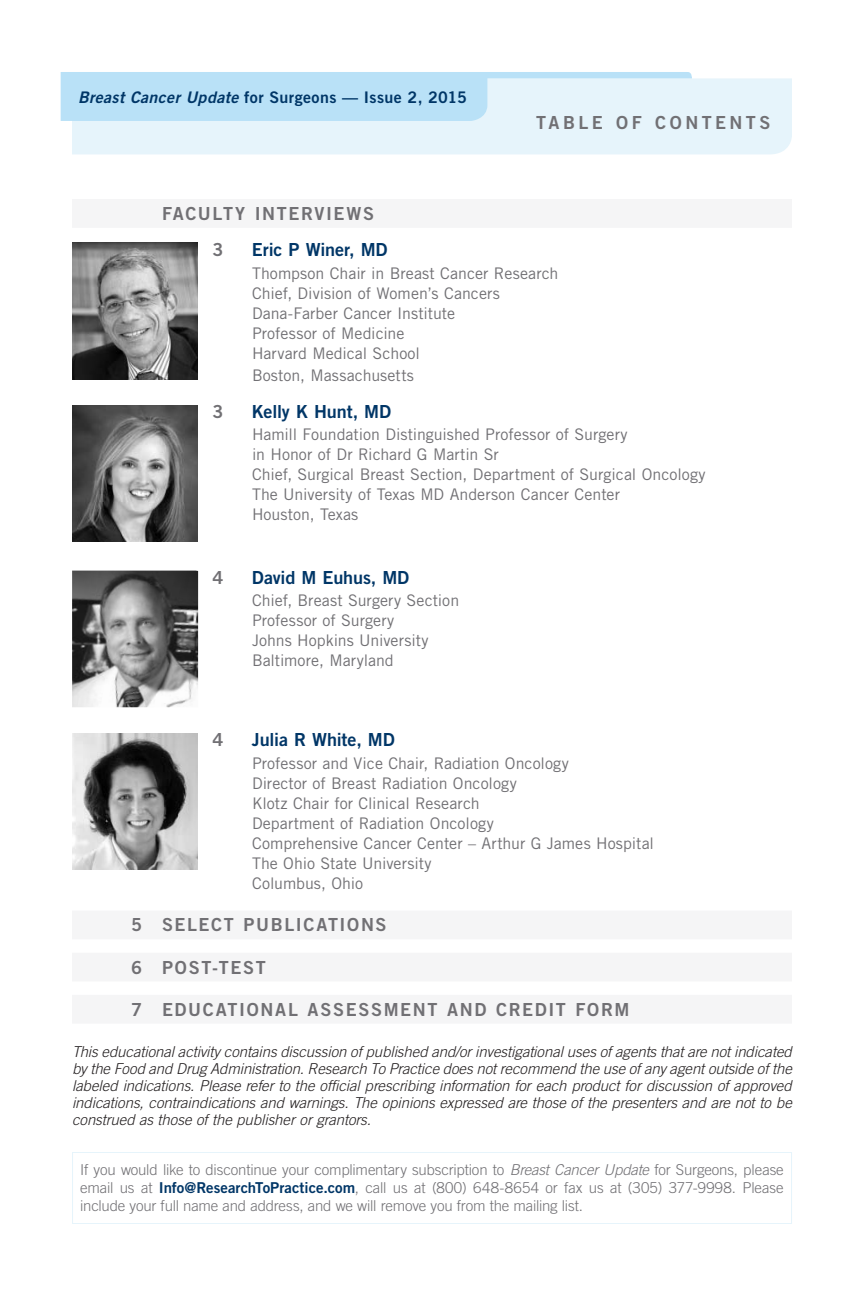
<style>
.page{position:relative;width:864px;height:1296px;background:#fff}
.page>*{position:absolute;margin:0;border:0;box-sizing:border-box;transform-origin:0 0}
._01__TOC_Sections{font:18px "Trade Gothic LT Std Bd 2";letter-spacing:.09em;color:#717074}
._01__TOC_Physician_n{font:18px "Trade Gothic LT Std Bd 2";letter-spacing:-.01em;color:#003667}
._01__TOC_Sections-2{font:18px "Trade Gothic LT Std Bd 2";letter-spacing:.19em;color:#717074}
._01__TOC_Physician_n-2{font:18px "Trade Gothic LT Std Bd 2";color:#717074}
._01__TOC_Text{font:16px/20px "Trade Gothic LT Std";color:#717074}
.t1{font:16px "Trade Gothic LT Std Bd 2";letter-spacing:.025em;color:#003667}
._02__CME_Body_Copy{font:italic 300 15px/17px "Trade Gothic LT Std";letter-spacing:-.005em;color:#231f20;text-align:justify}
.t2{font:300 15px/18px "Trade Gothic LT Std";letter-spacing:-.01em;color:#717074;text-align:justify}
.s1{font-family:"Trade Gothic LT Std Bd 2 Obl"}
.s2{font-style:italic}
.s3{font-family:"Trade Gothic LT Std Bd 2";font-weight:400;color:#003667}
</style>
<div class="page">
<div style="left:72px;top:1152px;width:720px;height:72px;border:1px solid #e6f4fb"></div>
<div style="left:72px;top:78px;width:720px;height:76px;background:#e6f4fb"></div>
<svg style="left:61px;top:72px;width:631px;height:49px;background:#c5e6f8"></svg>
<div style="left:72px;top:911px;width:720px;height:28px;background:#f5f5f6"></div>
<div style="left:72px;top:953px;width:720px;height:28px;background:#f5f5f6"></div>
<div style="left:72px;top:995px;width:720px;height:29px;background:#f5f5f6"></div>
<div style="left:72px;top:199px;width:720px;height:29px;background:#f5f5f6"></div>
<img style="left:72px;top:243px;width:126px;height:136px">
<img style="left:72px;top:405px;width:126px;height:137px">
<img style="left:72px;top:571px;width:126px;height:136px">
<img style="left:72px;top:733px;width:126px;height:137px">
<p class="t1" style="left:78px;top:88px;width:390px"><span class="s1">Breast Cancer Update</span> for Surgeons — Issue 2, 2015</p>
<p class="_01__TOC_Sections-2" style="left:536px;top:112px;width:236px">TABLE OF CONTENTS</p>
<p class="_01__TOC_Sections" style="left:162px;top:202px;width:214px">FACULTY INTERVIEWS</p>
<p class="_01__TOC_Physician_n-2" style="left:212px;top:239px;width:12px">3</p>
<p class="_01__TOC_Physician_n" style="left:252px;top:239px;width:137px">Eric P Winer, MD</p>
<p class="_01__TOC_Text" style="left:252px;top:263px;width:308px">Thompson Chair in Breast Cancer Research<br>Chief, Division of Women’s Cancers<br>Dana-Farber Cancer Institute<br>Professor of Medicine<br>Harvard Medical School</p>
<p class="_01__TOC_Text" style="left:252px;top:365px;width:164px">Boston, Massachusetts</p>
<p class="_01__TOC_Physician_n-2" style="left:212px;top:401px;width:12px">3</p>
<p class="_01__TOC_Physician_n" style="left:252px;top:401px;width:141px">Kelly K Hunt, MD</p>
<p class="_01__TOC_Text" style="left:252px;top:425px;width:455px">Hamill Foundation Distinguished Professor of Surgery<br>in Honor of Dr Richard G Martin Sr<br>Chief, Surgical Breast Section, Department of Surgical Oncology The University of Texas MD Anderson Cancer Center<br>Houston, Texas</p>
<p class="_01__TOC_Physician_n-2" style="left:212px;top:566px;width:12px">4</p>
<p class="_01__TOC_Physician_n" style="left:252px;top:566px;width:159px">David M Euhus, MD</p>
<p class="_01__TOC_Text" style="left:252px;top:590px;width:209px">Chief, Breast Surgery Section<br>Professor of Surgery<br>Johns Hopkins University<br>Baltimore, Maryland</p>
<p class="_01__TOC_Physician_n-2" style="left:212px;top:729px;width:12px">4</p>
<p class="_01__TOC_Physician_n" style="left:252px;top:729px;width:144px">Julia R White, MD</p>
<p class="_01__TOC_Text" style="left:252px;top:753px;width:404px">Professor and Vice Chair, Radiation Oncology<br>Director of Breast Radiation Oncology<br>Klotz Chair for Clinical Research<br>Department of Radiation Oncology<br>Comprehensive Cancer Center – Arthur G James Hospital The Ohio State University<br>Columbus, Ohio</p>
<p class="_01__TOC_Sections" style="left:131px;top:914px;width:257px">5 SELECT PUBLICATIONS</p>
<p class="_01__TOC_Sections" style="left:131px;top:956px;width:136px">6 POST-TEST</p>
<p class="_01__TOC_Sections" style="left:131px;top:998px;width:500px">7 EDUCATIONAL ASSESSMENT AND CREDIT FORM</p>
<p class="_02__CME_Body_Copy" style="left:72px;top:1043px;width:721px">This educational activity contains discussion of published and/or investigational uses of agents that are not indicated by the Food and Drug Administration. Research To Practice does not recommend the use of any agent outside of the labeled indications. Please refer to the official prescribing information for each product for discussion of approved indications, contraindications and warnings. The opinions expressed are those of the presenters and are not to be construed as those of the publisher or grantors.</p>
<p class="t2" style="left:80px;top:1161px;width:705px">If you would like to discontinue your complimentary subscription to <span class="s2">Breast Cancer Update</span> for Surgeons, please email us at <span class="s3">Info@ResearchToPractice.com</span>, call us at (800) 648-8654 or fax us at (305) 377-9998. Please include your full name and address, and we will remove you from the mailing list.</p>
</div>
